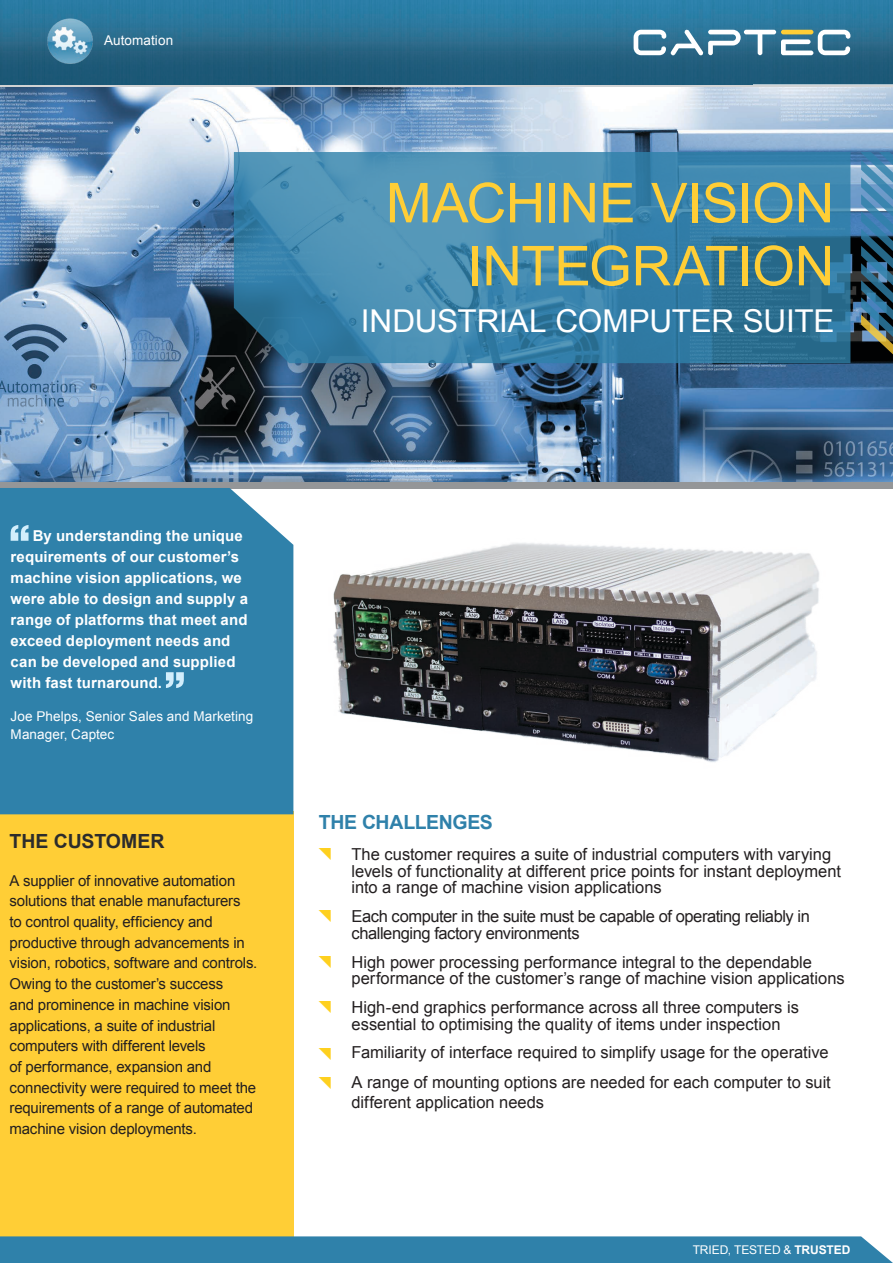
<style>
.page{position:relative;width:893px;height:1263px;background:#fff}
.page>*{position:absolute;margin:0;border:0;box-sizing:border-box;transform-origin:0 0}
.t1{font:55.05px "Arial";letter-spacing:-.01em;color:#ffce36}
.t2{font:31.5px "Arial";letter-spacing:-.005em;color:#fff}
.t3{font:700 19.5px "Arial";letter-spacing:-.02em;color:#2f81aa}
.t4{font:700 19.5px "Arial";letter-spacing:-.005em;color:#2c2c2c}
.t5{font:16.5px/16.5px "Arial";color:#231f20}
.t6{font:16.5px/16.5px "Arial";letter-spacing:-.025em;color:#231f20}
.t7{font:15px/20.7px "Arial";letter-spacing:-.01em;color:#231f20}
.t8{font:700 15px/21px "Arial";letter-spacing:.01em;color:#fff}
.t9{font:13.5px/18px "Arial";letter-spacing:.005em;color:#fff}
.t10{font:12px "Arial";letter-spacing:-.005em;color:#fff}
.t11{font:12px "Captec";color:#fed01f}
.s1{font-weight:700}
</style>
<div class="page">
<div style="left:0;top:482px;width:893px;height:6px;background:#949698"></div>
<img style="left:0;top:0;width:893px;height:482px">
<img style="left:333px;top:543px;width:486px;height:219px">
<svg style="left:861px;top:152px;width:32px;height:213px;background:#3c6881"></svg>
<svg style="left:234px;top:152px;width:616px;height:211px;background:#3d83a8"></svg>
<div style="left:0;top:812px;width:293px;height:437px;background:#ffce36"></div>
<div style="left:0;top:488px;width:293px;height:326px;background:#2f81aa"></div>
<svg style="left:11px;top:525px;width:18px;height:16px"></svg>
<svg style="left:166px;top:672px;width:18px;height:16px"></svg>
<div style="left:0;top:1236px;width:893px;height:27px;background:#2f81aa"></div>
<svg style="left:634px;top:29px;width:216px;height:26px"></svg>
<hr style="left:0;top:85px;width:893px;height:2px;background:#d1d3d4">
<img style="left:47px;top:17px;width:47px;height:47px">
<p class="t9" style="left:104px;top:32px;width:71px">Automation</p>
<p class="t1" style="left:386px;top:167px;width:450px">MACHINE VISION</p>
<p class="t1" style="left:467px;top:230px;width:368px">INTEGRATION</p>
<p class="t2" style="left:361px;top:300px;width:475px">INDUSTRIAL COMPUTER SUITE</p>
<p class="t8" style="left:11px;top:526px;width:239px;text-indent:22px">By understanding the unique requirements of our customer’s machine vision applications, we were able to design and supply a range of platforms that meet and exceed deployment needs and can be developed and supplied with fast turnaround.</p>
<p class="t9" style="left:11px;top:707px;width:244px">Joe Phelps, Senior Sales and Marketing<br>Manager, Captec</p>
<p class="t4" style="left:10px;top:828px;width:157px">THE CUSTOMER</p>
<p class="t7" style="left:10px;top:870px;width:249px">A supplier of innovative automation solutions that enable manufacturers<br>to control quality, efficiency and productive through advancements in vision, robotics, software and controls.<br>Owing to the customer’s success<br>and prominence in machine vision applications, a suite of industrial computers with different levels<br>of performance, expansion and connectivity were required to meet the requirements of a range of automated machine vision deployments.</p>
<p class="t3" style="left:319px;top:809px;width:175px">THE CHALLENGES</p>
<p class="t11" style="left:319px;top:849px;width:13px">A</p>
<p class="t5" style="left:351px;top:846px;width:491px">The customer requires a suite of industrial computers with varying levels of functionality at different price points for instant deployment into a range of machine vision applications</p>
<p class="t11" style="left:319px;top:911px;width:13px">A</p>
<p class="t6" style="left:351px;top:908px;width:460px">Each computer in the suite must be capable of operating reliably in challenging factory environments</p>
<p class="t11" style="left:319px;top:956px;width:13px">A</p>
<p class="t5" style="left:351px;top:954px;width:495px">High power processing performance integral to the dependable performance of the customer’s range of machine vision applications</p>
<p class="t11" style="left:319px;top:1002px;width:13px">A</p>
<p class="t5" style="left:351px;top:999px;width:449px">High-end graphics performance across all three computers is essential to optimising the quality of items under inspection</p>
<p class="t11" style="left:319px;top:1048px;width:13px">A</p>
<p class="t5" style="left:351px;top:1044px;width:479px">Familiarity of interface required to simplify usage for the operative</p>
<p class="t11" style="left:319px;top:1078px;width:13px">A</p>
<p class="t5" style="left:351px;top:1072px;width:481px;line-height:19.8px">A range of mounting options are needed for each computer to suit different application needs</p>
<p class="t10" style="left:693px;top:1242px;width:159px">TRIED, TESTED &amp; <span class="s1">TRUSTED</span></p>
</div>
